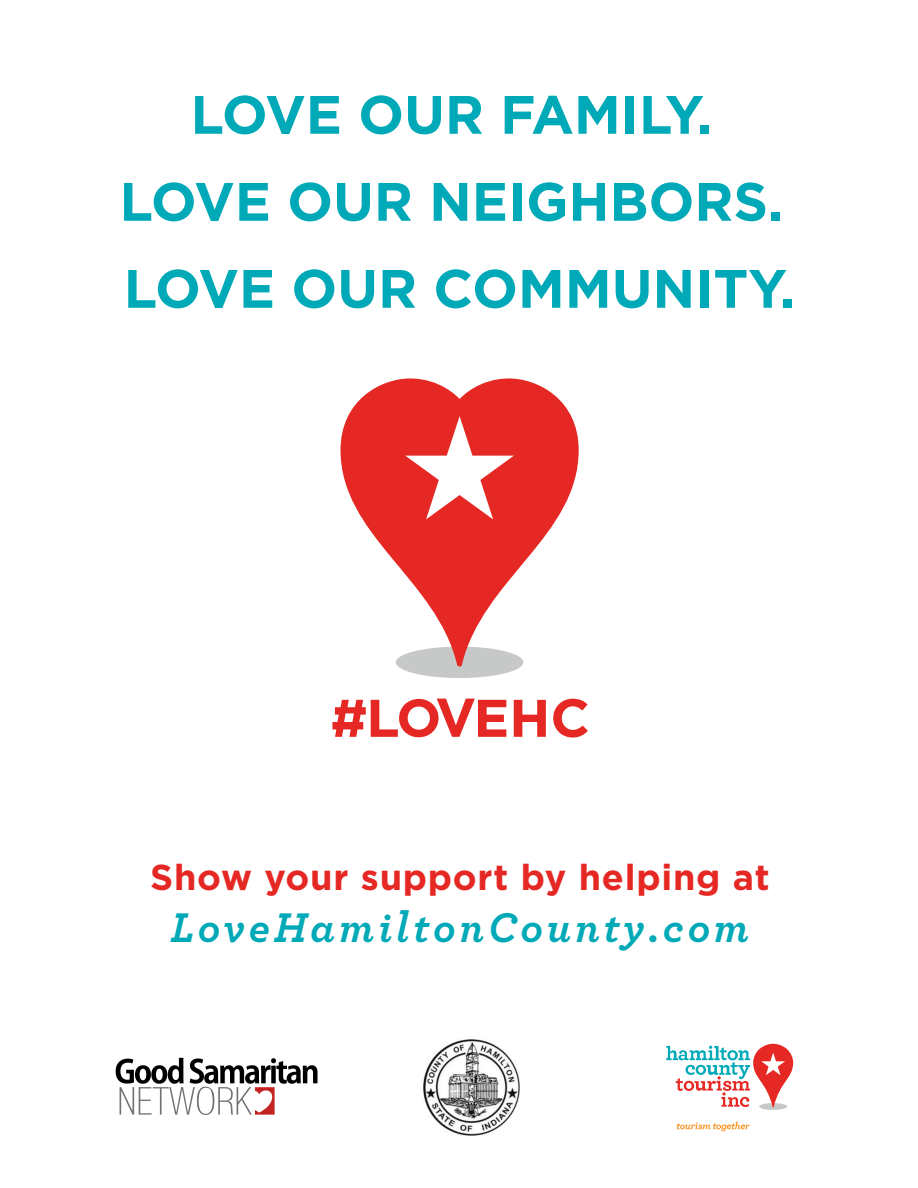
<style>
.page{position:relative;width:918px;height:1188px;background:#fff}
.page>*{position:absolute;margin:0;border:0;box-sizing:border-box;transform-origin:0 0}
.t1{font:700 54px/87px "Gotham HTF";color:#00a9b7;text-align:center}
.t2{font:italic 700 43.5px "Archer";letter-spacing:.085em;color:#00a9b7}
.t3{font:700 36px "Gotham HTF";letter-spacing:.02em;color:#e52823}
</style>
<div class="page">
<div style="left:396px;top:647px;width:127px;height:31px;background:#c7c9c8;border-radius:50%"></div>
<svg style="left:341px;top:378px;width:238px;height:289px;fill:#e52823"></svg>
<svg style="left:405px;top:416px;width:109px;height:103px"></svg>
<svg style="left:332px;top:699px;width:174px;height:38px"></svg>
<svg style="left:514px;top:700px;width:32px;height:37px"></svg>
<svg style="left:553px;top:699px;width:35px;height:39px"></svg>
<div style="left:759px;top:1103px;width:28px;height:7px;background:#c7c9c8;border-radius:50%"></div>
<svg style="left:666px;top:1044px;width:127px;height:63px"></svg>
<svg style="left:677px;top:1122px;width:73px;height:9px"></svg>
<img style="left:115px;top:1057px;width:203px;height:58px">
<img style="left:423px;top:1039px;width:97px;height:97px">
<p class="t1" style="left:120px;top:70px;width:677px">LOVE OUR FAMILY.<br>LOVE OUR NEIGHBORS.<br>LOVE OUR COMMUNITY.</p>
<p class="t3" style="left:150px;top:856px;width:621px">Show your support by helping at</p>
<p class="t2" style="left:171px;top:893px;width:580px">LoveHamiltonCounty.com</p>
</div>
